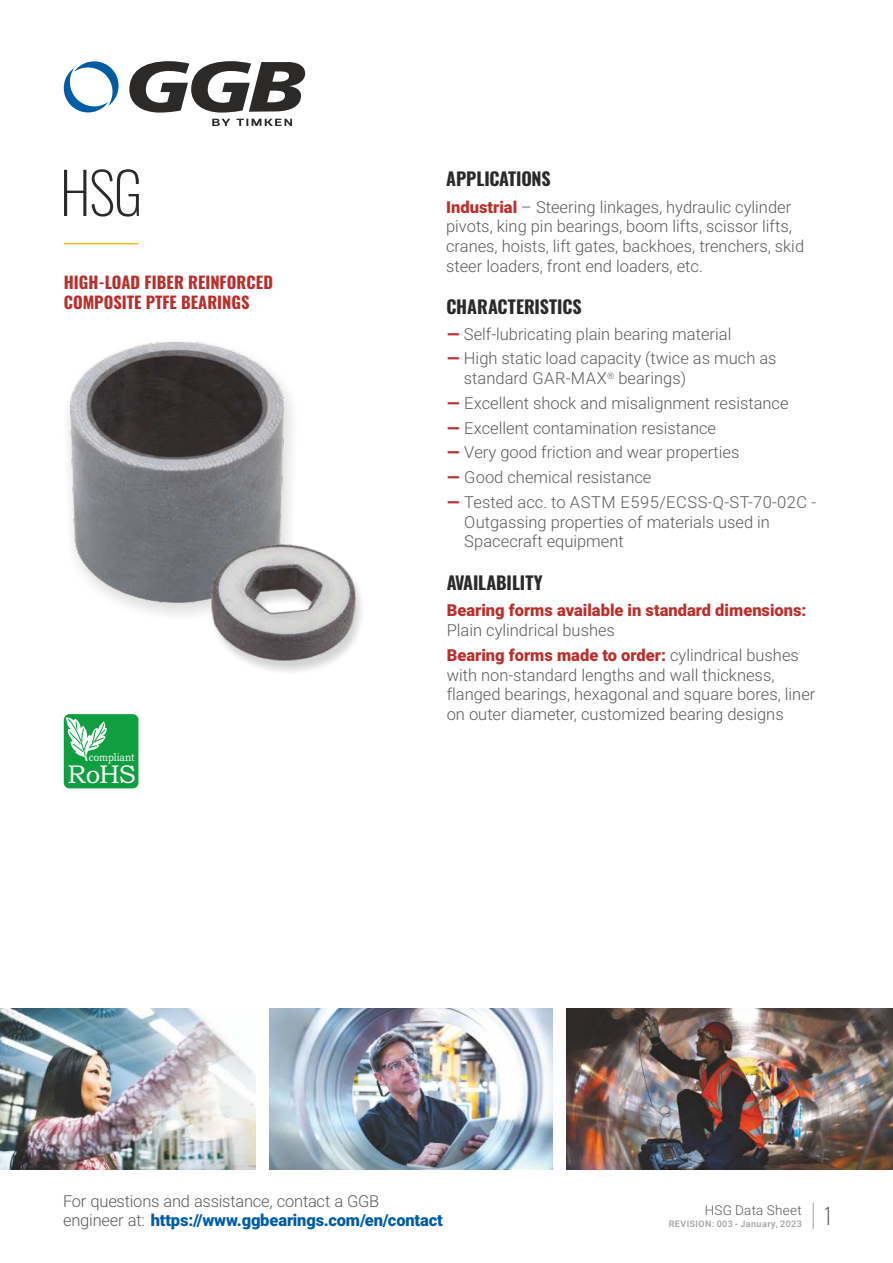
<style>
.page{position:relative;width:893px;height:1263px;background:#fff}
.page>*{position:absolute;margin:0;border:0;box-sizing:border-box;transform-origin:0 0}
.t1{font:200 57px "Oswald";color:#2b2a29}
.t2{font:25.65px "Bookman Old Style";color:#fefefe}
.t3{font:200 22.5px "Oswald";color:#5b5b5b}
.t4{font:700 18px "Oswald";color:#2b2a29}
.t5{font:300 16.5px/19.8px "Roboto";color:#5b5b5b}
.t6{font:700 16.5px/19.5px "Oswald";color:#b92f2c}
.t7{font:900 16.5px "Roboto";color:#b92f2c}
.t8{font:300 13.5px "Roboto";letter-spacing:.02em;color:#5b5b5b}
.t9{font:11.25px "Bookman Old Style";color:#fefefe;scale:.84 1}
.t10{font:500 9px "Roboto";letter-spacing:.05em;color:#9d9e9e}
.t11{font:300 9px "Roboto";color:#5b5b5b}
.s1{font-weight:900;color:#b92f2c}
.s2{font-weight:900;color:#005da4}
</style>
<div class="page">
<img style="left:0;top:1008px;width:256px;height:161px">
<img style="left:269px;top:1008px;width:284px;height:161px">
<img style="left:566px;top:1008px;width:327px;height:161px">
<svg style="left:813px;top:1202px;width:1px;height:27px"></svg>
<hr style="left:64px;top:243px;width:75px;height:1px;background:#fab909">
<img style="left:68px;top:342px;width:225px;height:273px">
<img style="left:70px;top:343px;width:214px;height:260px">
<img style="left:211px;top:548px;width:151px;height:124px">
<img style="left:212px;top:545px;width:143px;height:116px">
<div style="left:64px;top:714px;width:74px;height:74px;background:#0f9f41;border-radius:6px"></div>
<svg style="left:63px;top:717px;width:44px;height:44px"></svg>
<svg style="left:212px;top:119px;width:80px;height:7px"></svg>
<svg style="left:63px;top:61px;width:56px;height:52px"></svg>
<svg style="left:129px;top:61px;width:176px;height:52px"></svg>
<h1 class="t1" style="left:60px;top:154px;width:84px">HSG</h1>
<p class="t6" style="left:64px;top:273px;width:211px">HIGH-LOAD FIBER REINFORCED<br>COMPOSITE PTFE BEARINGS</p>
<p class="t9" style="left:89px;top:752px;width:56px">compliant</p>
<h2 class="t2" style="left:67px;top:765px;width:70px">RoHS</h2>
<p class="t4" style="left:446px;top:166px;width:106px">APPLICATIONS</p>
<p class="t5" style="left:446px;top:199px;width:360px"><span class="s1">Industrial</span> – Steering linkages, hydraulic cylinder pivots, king pin bearings, boom lifts, scissor lifts, cranes, hoists, lift gates, backhoes, trenchers, skid steer loaders, front end loaders, etc.</p>
<p class="t4" style="left:446px;top:294px;width:137px">CHARACTERISTICS</p>
<p class="t5" style="left:447px;top:325px;width:286px"><span class="s1">—</span> Self-lubricating plain bearing material</p>
<p class="t5" style="left:447px;top:350px;width:331px"><span class="s1">—</span> High static load capacity (twice as much as</p>
<p class="t11" style="left:607px;top:372px;width:9px">®</p>
<p class="t5" style="left:464px;top:370px;width:224px">standard GAR-MAX bearings)</p>
<p class="t5" style="left:447px;top:395px;width:343px"><span class="s1">—</span> Excellent shock and misalignment resistance</p>
<p class="t5" style="left:447px;top:420px;width:270px"><span class="s1">—</span> Excellent contamination resistance</p>
<p class="t5" style="left:447px;top:444px;width:294px"><span class="s1">—</span> Very good friction and wear properties</p>
<p class="t5" style="left:447px;top:469px;width:206px"><span class="s1">—</span> Good chemical resistance</p>
<p class="t5" style="left:464px;top:494px;width:354px;text-indent:-17px"><span class="s1">—</span> Tested acc. to ASTM E595/ECSS-Q-ST-70-02C -<br>Outgassing properties of materials used in<br>Spacecraft equipment</p>
<p class="t4" style="left:447px;top:570px;width:98px">AVAILABILITY</p>
<p class="t7" style="left:447px;top:604px;width:361px">Bearing forms available in standard dimensions:</p>
<p class="t5" style="left:447px;top:619px;width:354px;line-height:24.8px">Plain cylindrical bushes<br><span class="s1">Bearing forms made to order:</span> cylindrical bushes</p>
<p class="t5" style="left:447px;top:667px;width:370px">with non-standard lengths and wall thickness, flanged bearings, hexagonal and square bores, liner on outer diameter, customized bearing designs</p>
<p class="t5" style="left:63px;top:1193px;width:381px">For questions and assistance, contact a GGB engineer at: <span class="s2">https://www.ggbearings.com/en/contact</span></p>
<p class="t8" style="left:705px;top:1204px;width:98px">HSG Data Sheet</p>
<p class="t10" style="left:669px;top:1220px;width:135px">REVISION: 003 - January, 2023</p>
<h3 class="t3" style="left:823px;top:1200px;width:11px">1</h3>
</div>
